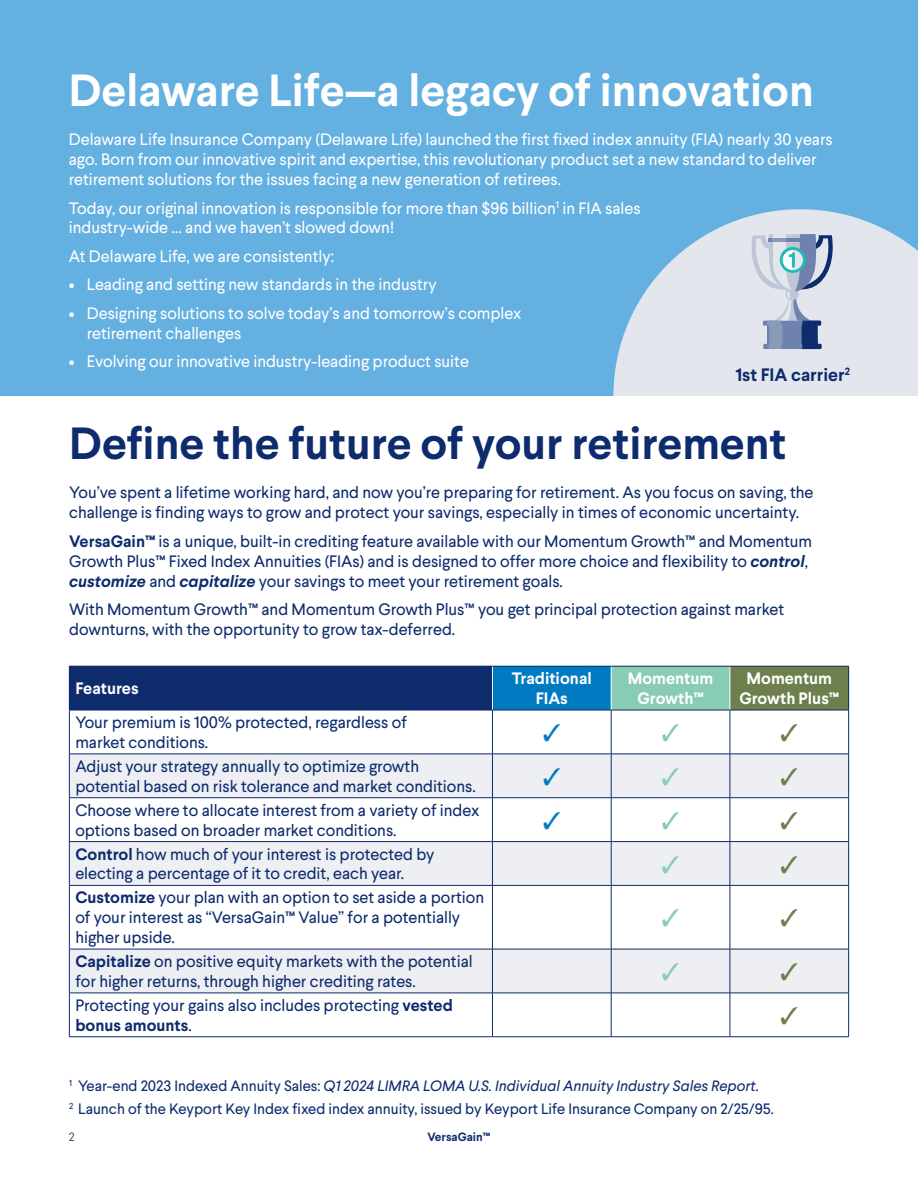
<style>
.page{position:relative;width:918px;height:1188px;background:#fff}
.page>*{position:absolute;margin:0;border:0;box-sizing:border-box;transform-origin:0 0}
.t1{font:700 45px "Larsseit";color:#fff}
.t2{font:700 45px "Larsseit";color:#0d2b6d}
.t3{font:700 18px "Larsseit";color:#0d2b6d}
.t4{font:16.5px/19.8px "Larsseit";color:#0d2b6d}
.t5{font:16.5px/19.8px "Larsseit";color:#fff}
.t6{font:700 16.5px/19.8px "Larsseit";color:#fff;text-align:center}
.t7{font:15px "Larsseit";color:#0d2b6d}
.t8{font:italic 15px "Larsseit";color:#0d2b6d}
.t9{font:700 12px "Larsseit";color:#0d2b6d}
.t10{font:300 12px "Larsseit";color:#0d2b6d}
.s1{font-weight:700}
.s2{font-weight:700;font-style:italic}
.s3{font-style:normal}
</style>
<div class="page">
<div style="left:0;top:0;width:918px;height:396px;background:#64b0e1"></div>
<svg style="left:613px;top:209px;width:305px;height:187px;fill:#e4e6ed"></svg>
<svg style="left:749px;top:234px;width:86px;height:115px"></svg>
<div style="left:69px;top:666px;width:423px;height:44px;background:#0d2b6d"></div>
<div style="left:492px;top:666px;width:119px;height:44px;background:#007bc2"></div>
<div style="left:611px;top:666px;width:119px;height:44px;background:#89ccb4"></div>
<div style="left:730px;top:666px;width:119px;height:44px;background:#6c7f4c"></div>
<svg style="left:70px;top:842px;width:778px;height:151px;fill:#eeeff3"></svg>
<hr style="left:492px;top:666px;width:1px;height:44px;background:#fff">
<hr style="left:611px;top:666px;width:1px;height:44px;background:#fff">
<hr style="left:730px;top:666px;width:1px;height:44px;background:#fff">
<hr style="left:492px;top:666px;width:119px;height:1px;background:#0d2b6d">
<hr style="left:611px;top:666px;width:119px;height:1px;background:#0d2b6d">
<hr style="left:730px;top:666px;width:119px;height:1px;background:#0d2b6d">
<hr style="left:848px;top:666px;width:1px;height:44px;background:#0d2b6d">
<hr style="left:69px;top:710px;width:1px;height:44px;background:#0d2b6d">
<hr style="left:69px;top:710px;width:423px;height:1px;background:#0d2b6d">
<hr style="left:492px;top:710px;width:119px;height:1px;background:#0d2b6d">
<hr style="left:611px;top:710px;width:119px;height:1px;background:#0d2b6d">
<hr style="left:730px;top:710px;width:119px;height:1px;background:#0d2b6d">
<hr style="left:492px;top:710px;width:1px;height:44px;background:#0d2b6d">
<hr style="left:611px;top:710px;width:1px;height:44px;background:#0d2b6d">
<hr style="left:730px;top:710px;width:1px;height:44px;background:#0d2b6d">
<hr style="left:848px;top:710px;width:1px;height:44px;background:#0d2b6d">
<hr style="left:69px;top:798px;width:1px;height:43px;background:#0d2b6d">
<hr style="left:492px;top:798px;width:1px;height:43px;background:#0d2b6d">
<hr style="left:611px;top:798px;width:1px;height:43px;background:#0d2b6d">
<hr style="left:730px;top:798px;width:1px;height:43px;background:#0d2b6d">
<hr style="left:848px;top:798px;width:1px;height:43px;background:#0d2b6d">
<hr style="left:69px;top:842px;width:1px;height:43px;background:#0d2b6d">
<hr style="left:69px;top:841px;width:423px;height:1px;background:#0d2b6d">
<hr style="left:492px;top:841px;width:119px;height:1px;background:#0d2b6d">
<hr style="left:611px;top:841px;width:119px;height:1px;background:#0d2b6d">
<hr style="left:730px;top:841px;width:119px;height:1px;background:#0d2b6d">
<hr style="left:492px;top:842px;width:1px;height:43px;background:#0d2b6d">
<hr style="left:611px;top:842px;width:1px;height:43px;background:#0d2b6d">
<hr style="left:730px;top:842px;width:1px;height:43px;background:#0d2b6d">
<hr style="left:848px;top:842px;width:1px;height:43px;background:#0d2b6d">
<hr style="left:69px;top:886px;width:1px;height:63px;background:#0d2b6d">
<hr style="left:69px;top:885px;width:423px;height:1px;background:#0d2b6d">
<hr style="left:492px;top:885px;width:119px;height:1px;background:#0d2b6d">
<hr style="left:611px;top:885px;width:119px;height:1px;background:#0d2b6d">
<hr style="left:730px;top:885px;width:119px;height:1px;background:#0d2b6d">
<hr style="left:492px;top:886px;width:1px;height:63px;background:#0d2b6d">
<hr style="left:611px;top:886px;width:1px;height:63px;background:#0d2b6d">
<hr style="left:730px;top:886px;width:1px;height:63px;background:#0d2b6d">
<hr style="left:848px;top:886px;width:1px;height:63px;background:#0d2b6d">
<hr style="left:69px;top:949px;width:1px;height:44px;background:#0d2b6d">
<hr style="left:69px;top:949px;width:423px;height:1px;background:#0d2b6d">
<hr style="left:492px;top:949px;width:119px;height:1px;background:#0d2b6d">
<hr style="left:611px;top:949px;width:119px;height:1px;background:#0d2b6d">
<hr style="left:730px;top:949px;width:119px;height:1px;background:#0d2b6d">
<hr style="left:492px;top:949px;width:1px;height:44px;background:#0d2b6d">
<hr style="left:611px;top:949px;width:1px;height:44px;background:#0d2b6d">
<hr style="left:730px;top:949px;width:1px;height:44px;background:#0d2b6d">
<hr style="left:848px;top:949px;width:1px;height:44px;background:#0d2b6d">
<hr style="left:69px;top:993px;width:1px;height:44px;background:#0d2b6d">
<hr style="left:69px;top:993px;width:423px;height:1px;background:#0d2b6d">
<hr style="left:492px;top:993px;width:119px;height:1px;background:#0d2b6d">
<hr style="left:611px;top:993px;width:119px;height:1px;background:#0d2b6d">
<hr style="left:730px;top:993px;width:119px;height:1px;background:#0d2b6d">
<hr style="left:492px;top:993px;width:1px;height:44px;background:#0d2b6d">
<hr style="left:611px;top:993px;width:1px;height:44px;background:#0d2b6d">
<hr style="left:730px;top:993px;width:1px;height:44px;background:#0d2b6d">
<hr style="left:848px;top:993px;width:1px;height:44px;background:#0d2b6d">
<hr style="left:69px;top:1036px;width:423px;height:1px;background:#0d2b6d">
<hr style="left:492px;top:1036px;width:119px;height:1px;background:#0d2b6d">
<hr style="left:611px;top:1036px;width:119px;height:1px;background:#0d2b6d">
<hr style="left:730px;top:1036px;width:119px;height:1px;background:#0d2b6d">
<div style="left:69px;top:754px;width:780px;height:44px;background:#eeeff3"></div>
<svg style="left:662px;top:855px;width:17px;height:18px"></svg>
<svg style="left:781px;top:855px;width:16px;height:18px"></svg>
<svg style="left:662px;top:909px;width:17px;height:18px"></svg>
<svg style="left:781px;top:909px;width:16px;height:18px"></svg>
<svg style="left:662px;top:963px;width:17px;height:17px"></svg>
<svg style="left:781px;top:963px;width:16px;height:17px"></svg>
<p class="t1" style="left:69px;top:60px;width:747px">Delaware Life—a legacy of innovation</p>
<p class="t5" style="left:69px;top:129px;width:766px">Delaware Life Insurance Company (Delaware Life) launched the first fixed index annuity (FIA) nearly 30 years ago. Born from our innovative spirit and expertise, this revolutionary product set a new standard to deliver retirement solutions for the issues facing a new generation of retirees.</p>
<p class="t5" style="left:69px;top:198px;width:573px">Today, our original innovation is responsible for more than $96 billion<sup>1</sup> in FIA sales industry-wide … and we haven’t slowed down!</p>
<p class="t5" style="left:69px;top:246px;width:267px">At Delaware Life, we are consistently:</p>
<p class="t5" style="left:69px;top:274px;width:369px">• Leading and setting new standards in the industry</p>
<p class="t5" style="left:87px;top:303px;width:436px;text-indent:-18px">• Designing solutions to solve today’s and tomorrow’s complex retirement challenges</p>
<p class="t5" style="left:69px;top:351px;width:402px">• Evolving our innovative industry-leading product suite</p>
<p class="t3" style="left:735px;top:362px;width:116px">1st FIA carrier<sup>2</sup></p>
<p class="t2" style="left:69px;top:413px;width:719px">Define the future of your retirement</p>
<p class="t4" style="left:69px;top:483px;width:746px">You’ve spent a lifetime working hard, and now you’re preparing for retirement. As you focus on saving, the challenge is finding ways to grow and protect your savings, especially in times of economic uncertainty.</p>
<p class="t4" style="left:69px;top:531px;width:745px"><span class="s1">VersaGain™</span> is a unique, built-in crediting feature available with our Momentum Growth™ and Momentum<br>Growth Plus™ Fixed Index Annuities (FIAs) and is designed to offer more choice and flexibility to <span class="s2">control</span>, <span class="s2">customize</span> and <span class="s2">capitalize</span> your savings to meet your retirement goals.</p>
<p class="t4" style="left:69px;top:600px;width:717px">With Momentum Growth™ and Momentum Growth Plus™ you get principal protection against market downturns, with the opportunity to grow tax-deferred.</p>
<p class="t6" style="left:75px;top:678px;width:65px">Features</p>
<p class="t6" style="left:512px;top:668px;width:82px">Traditional<br>FIAs</p>
<p class="t6" style="left:628px;top:668px;width:87px">Momentum<br>Growth™</p>
<p class="t6" style="left:739px;top:668px;width:101px">Momentum<br>Growth Plus™</p>
<p class="t4" style="left:75px;top:712px;width:333px">Your premium is 100% protected, regardless of market conditions.</p>
<p class="t4" style="left:75px;top:756px;width:402px">Adjust your strategy annually to optimize growth potential based on risk tolerance and market conditions.</p>
<p class="t4" style="left:75px;top:800px;width:406px">Choose where to allocate interest from a variety of index options based on broader market conditions.</p>
<p class="t4" style="left:75px;top:844px;width:360px"><span class="s1">Control</span> how much of your interest is protected by electing a percentage of it to credit, each year.</p>
<p class="t4" style="left:75px;top:888px;width:410px"><span class="s1">Customize</span> your plan with an option to set aside a portion of your interest as “VersaGain™ Value” for a potentially higher upside.</p>
<p class="t4" style="left:75px;top:951px;width:399px"><span class="s1">Capitalize</span> on positive equity markets with the potential for higher returns, through higher crediting rates.</p>
<p class="t4" style="left:75px;top:995px;width:379px">Protecting your gains also includes protecting <span class="s1">vested bonus amounts</span>.</p>
<p class="t8" style="left:69px;top:1076px;width:691px"><sup>1</sup> <span class="s3">Year-end 2023 Indexed Annuity Sales:</span> Q1 2024 LIMRA LOMA U.S. Individual Annuity Industry Sales Report.</p>
<p class="t7" style="left:69px;top:1099px;width:706px"><sup>2</sup> Launch of the Keyport Key Index fixed index annuity, issued by Keyport Life Insurance Company on 2/25/95.</p>
<p class="t10" style="left:69px;top:1129px;width:7px">2</p>
<p class="t9" style="left:427px;top:1129px;width:64px">VersaGain™</p>
</div>
